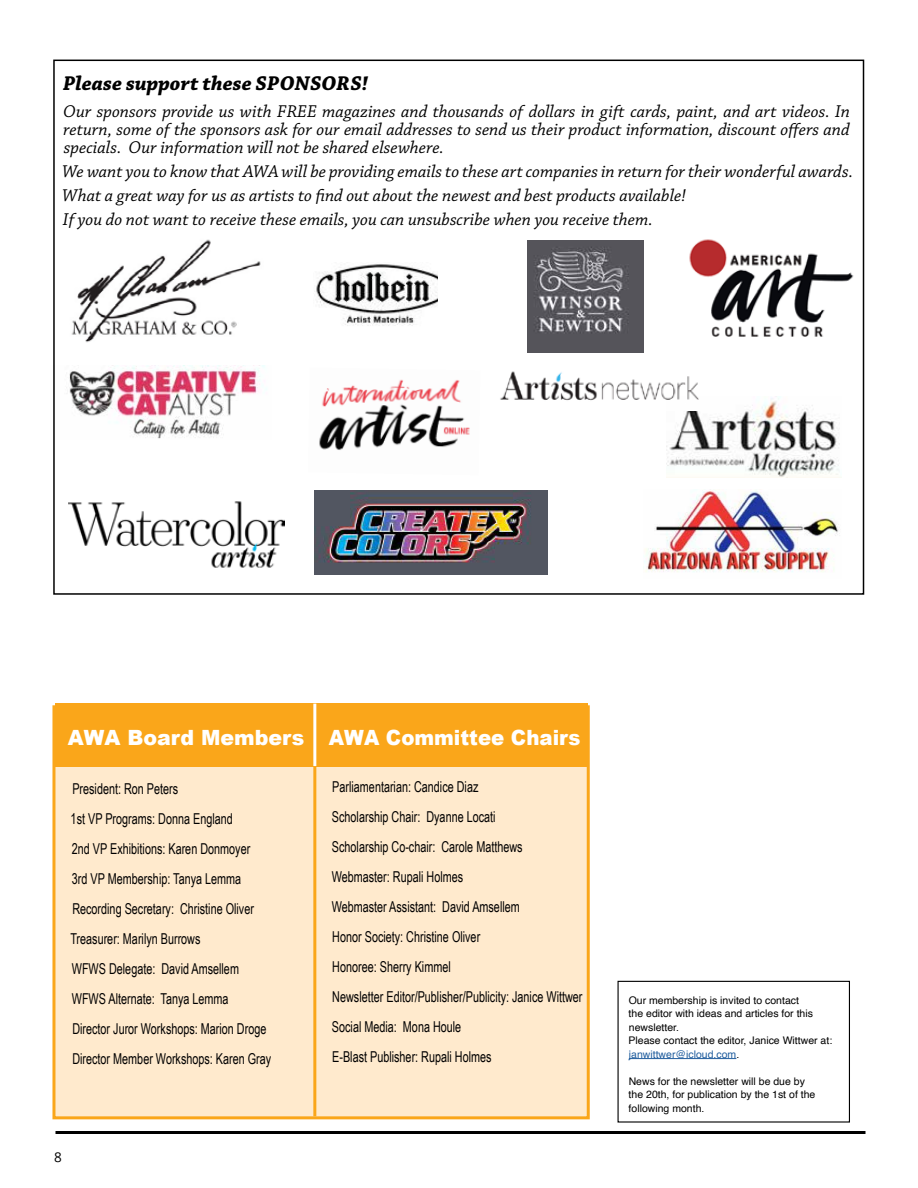
<style>
.page{position:relative;width:918px;height:1188px;background:#fff}
.page>*{position:absolute;margin:0;border:0;box-sizing:border-box;transform-origin:0 0}
.t1{font:italic 700 21px "Chaparral Pro";color:#000}
.t2{font:900 21px "Arial";color:#fff;scale:.94 1}
.t3{font:900 21px "Arial";color:#fff}
.t4{font:italic 18px/18px "Chaparral Pro";color:#000;text-align:justify}
.t5{font:15px/30px "Arial Narrow";color:#000;scale:.88 1}
.t6{font:13.5px "Open Sans";color:#000}
.t7{font:10.5px/13.5px "Helvetica";color:#000}
.s1{color:#215e9e}
</style>
<div class="page">
<div style="left:52px;top:705px;width:538px;height:414px;background:#ffeacd;border:3px solid #faa61a"></div>
<div style="left:55px;top:704px;width:533px;height:63px;background:#faa61a"></div>
<hr style="left:629px;top:1058px;width:107px;height:1px;background:#215e9e">
<div style="left:618px;top:981px;width:232px;height:142px;border:1px solid #000"></div>
<img style="left:68px;top:501px;width:216px;height:67px">
<img style="left:315px;top:490px;width:233px;height:84px">
<img style="left:316px;top:264px;width:122px;height:62px">
<img style="left:71px;top:239px;width:190px;height:104px">
<img style="left:69px;top:365px;width:198px;height:74px">
<img style="left:319px;top:379px;width:151px;height:71px">
<img style="left:644px;top:491px;width:195px;height:81px">
<img style="left:689px;top:239px;width:165px;height:98px">
<img style="left:528px;top:240px;width:116px;height:113px">
<img style="left:666px;top:396px;width:174px;height:81px">
<img style="left:500px;top:371px;width:213px;height:40px">
<hr style="left:313px;top:704px;width:3px;height:412px;background:#faa61a">
<hr style="left:313px;top:704px;width:3px;height:62px;background:#fff">
<hr style="left:56px;top:1131px;width:810px;height:3px;background:#000">
<h1 class="t1" style="left:63px;top:71px;width:306px">Please support these SPONSORS!</h1>
<p class="t4" style="left:63px;top:103px;width:788px">Our sponsors provide us with FREE magazines and thousands of dollars in gift cards, paint, and art videos. In return, some of the sponsors ask for our email addresses to send us their product information, discount offers and specials. Our information will not be shared elsewhere.</p>
<p class="t4" style="left:62px;top:160px;width:792px;line-height:24px;text-align:left">We want you to know that AWA will be providing emails to these art companies in return for their wonderful awards.<br>What a great way for us as artists to find out about the newest and best products available!<br>If you do not want to receive these emails, you can unsubscribe when you receive them.</p>
<h1 class="t2" style="left:329px;top:723px;width:269px">AWA Committee Chairs</h1>
<h1 class="t3" style="left:68px;top:723px;width:238px">AWA Board Members</h1>
<p class="t5" style="left:70px;top:773px;width:230px">President: Ron Peters<br>1st VP Programs: Donna England<br>2nd VP Exhibitions: Karen Donmoyer<br>3rd VP Membership: Tanya Lemma<br>Recording Secretary: Christine Oliver<br>Treasurer: Marilyn Burrows<br>WFWS Delegate: David Amsellem<br>WFWS Alternate: Tanya Lemma<br>Director Juror Workshops: Marion Droge<br>Director Member Workshops: Karen Gray</p>
<p class="t5" style="left:332px;top:771px;width:286px">Parliamentarian: Candice Diaz<br>Scholarship Chair: Dyanne Locati<br>Scholarship Co-chair: Carole Matthews Webmaster: Rupali Holmes<br>Webmaster Assistant: David Amsellem<br>Honor Society: Christine Oliver<br>Honoree: Sherry Kimmel<br>Newsletter Editor/Publisher/Publicity: Janice Wittwer Social Media: Mona Houle<br>E-Blast Publisher: Rupali Holmes</p>
<p class="t6" style="left:54px;top:1147px;width:9px">8</p>
<p class="t7" style="left:629px;top:994px;width:205px">Our membership is invited to contact<br>the editor with ideas and articles for this newsletter.<br>Please contact the editor, Janice Wittwer at: <span class="s1">janwittwer@icloud.com</span>.</p>
<p class="t7" style="left:629px;top:1075px;width:188px">News for the newsletter will be due by the 20th, for publication by the 1st of the following month.</p>
</div>
